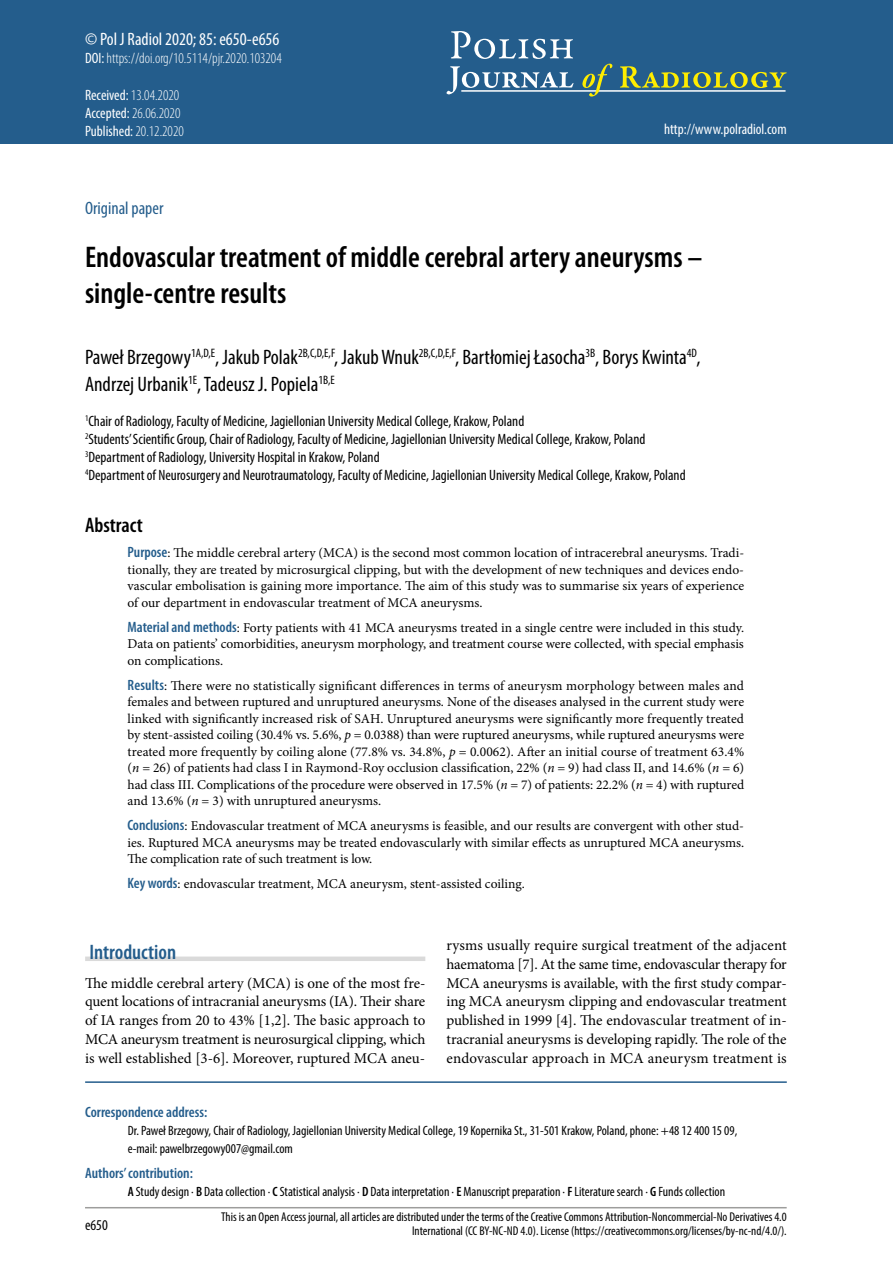
<style>
.page{position:relative;width:893px;height:1263px;background:#fff}
.page>*{position:absolute;margin:0;border:0;box-sizing:border-box;transform-origin:0 0}
.t1{font:600 condensed 30px/36px "Myriad Pro";color:#000}
.t2{font:condensed 21px/27px "Myriad Pro";color:#000}
.t3{font:600 condensed 21px "Myriad Pro";color:#245d8c}
.t4{font:600 condensed 21px "Myriad Pro";color:#000}
.t5{font:condensed 18px "Myriad Pro";color:#fff}
.t6{font:condensed 18px "Myriad Pro";color:#245d8c}
.t7{font:15px/18.8px "Minion Pro";color:#000;text-align:justify}
.t8{font:condensed 15px/18px "Myriad Pro";color:#000}
.t9{font:300 condensed 15px/18px "Myriad Pro";color:#fff}
.t10{font:600 condensed 15px "Myriad Pro";color:#245d8c}
.t11{font:condensed 15px "Myriad Pro";color:#fff}
.t12{font:13.5px/16.5px "Minion Pro";letter-spacing:-.005em;color:#000;text-align:justify}
.t13{font:condensed 13.5px/18px "Myriad Pro";color:#000}
.t14{font:condensed 12.75px/14.2px "Myriad Pro";color:#000;text-align:right}
.s1{font-weight:400}
.s2{font-family:"Myriad Pro";font-weight:600;font-stretch:condensed;font-size:15px;color:#245d8c}
.s3{font-style:italic}
.s4{font-weight:600}
</style>
<div class="page">
<hr style="left:85px;top:1207px;width:702px;height:1px;background:#9d9d9c">
<div style="left:0;top:0;width:893px;height:144px;background:#245d8c"></div>
<svg style="left:451px;top:31px;width:122px;height:28px"></svg>
<svg style="left:446px;top:66px;width:127px;height:28px"></svg>
<hr style="left:461px;top:90px;width:324px;height:2px;background:#fff">
<svg style="left:582px;top:64px;width:30px;height:33px"></svg>
<svg style="left:620px;top:66px;width:167px;height:22px"></svg>
<hr style="left:85px;top:1081px;width:702px;height:2px;background:#245d8c">
<div style="left:85px;top:956px;width:340px;height:5px;background:#dadada"></div>
<h3 class="t5" style="left:85px;top:28px;width:196px">© Pol J Radiol 2020; 85: e650-e656</h3>
<p class="t9" style="left:85px;top:48px;width:198px"><span class="s1">DOI:</span> https://doi.org/10.5114/pjr.2020.103204</p>
<p class="t9" style="left:85px;top:86px;width:100px"><span class="s1">Received:</span> 13.04.2020<br><span class="s1">Accepted:</span> 26.06.2020<br><span class="s1">Published:</span>20.12.2020</p>
<p class="t11" style="left:664px;top:120px;width:124px">http://www.polradiol.com</p>
<h3 class="t6" style="left:85px;top:197px;width:80px">Original paper</h3>
<h1 class="t1" style="left:85px;top:238px;width:619px">Endovascular treatment of middle cerebral artery aneurysms – single-centre results</h1>
<h2 class="t2" style="left:85px;top:343px;width:617px">Paweł Brzegowy<sup>1A,D,E</sup>, Jakub Polak<sup>2B,C,D,E,F</sup>, Jakub Wnuk<sup>2B,C,D,E,F</sup>, Bartłomiej Łasocha<sup>3B</sup>, Borys Kwinta<sup>4D</sup>,<br>Andrzej Urbanik<sup>1E</sup>, Tadeusz J. Popiela<sup>1B,E</sup></h2>
<p class="t8" style="left:85px;top:411px;width:602px"><sup>1</sup>Chair of Radiology, Faculty of Medicine, Jagiellonian University Medical College, Krakow, Poland<br><sup>2</sup>Students’ Scientific Group, Chair of Radiology, Faculty of Medicine, Jagiellonian University Medical College, Krakow, Poland <sup>3</sup>Department of Radiology, University Hospital in Krakow, Poland<br><sup>4</sup>Department of Neurosurgery and Neurotraumatology, Faculty of Medicine, Jagiellonian University Medical College, Krakow, Poland</p>
<h2 class="t4" style="left:85px;top:512px;width:59px">Abstract</h2>
<p class="t12" style="left:128px;top:545px;width:618px"><span class="s2">Purpose</span>: The middle cerebral artery (MCA) is the second most common location of intracerebral aneurysms. Tradi&shy;tionally, they are treated by microsurgical clipping, but with the development of new techniques and devices endo&shy;vascular embolisation is gaining more importance. The aim of this study was to summarise six years of experience of our department in endovascular treatment of MCA aneurysms.</p>
<p class="t12" style="left:128px;top:619px;width:618px"><span class="s2">Material and methods</span>: Forty patients with 41 MCA aneurysms treated in a single centre were included in this study.<br>Data on patients’ comorbidities, aneurysm morphology, and treatment course were collected, with special emphasis on complications.</p>
<p class="t12" style="left:128px;top:677px;width:618px"><span class="s2">Results</span>: There were no statistically significant differences in terms of aneurysm morphology between males and females and between ruptured and unruptured aneurysms. None of the diseases analysed in the current study were linked with significantly increased risk of SAH. Unruptured aneurysms were significantly more frequently treated by stent-assisted coiling (30.4% vs. 5.6%, <span class="s3">p</span> = 0.0388) than were ruptured aneurysms, while ruptured aneurysms were treated more frequently by coiling alone (77.8% vs. 34.8%, <span class="s3">p</span> = 0.0062). After an initial course of treatment 63.4% (<span class="s3">n</span> = 26) of patients had class I in Raymond-Roy occlusion classification, 22% (<span class="s3">n</span> = 9) had class II, and 14.6% (<span class="s3">n</span> = 6) had class III. Complications of the procedure were observed in 17.5% (<span class="s3">n</span> = 7) of patients: 22.2% (<span class="s3">n</span> = 4) with ruptured and 13.6% (<span class="s3">n</span> = 3) with unruptured aneurysms.</p>
<p class="t12" style="left:128px;top:818px;width:618px"><span class="s2">Conclusions</span>: Endovascular treatment of MCA aneurysms is feasible, and our results are convergent with other stud&shy;ies. Ruptured MCA aneurysms may be treated endovascularly with similar effects as unruptured MCA aneurysms.<br>The complication rate of such treatment is low.</p>
<p class="t12" style="left:128px;top:876px;width:399px"><span class="s2">Key words</span>: endovascular treatment, MCA aneurysm, stent-assisted coiling.</p>
<h2 class="t3" style="left:89px;top:939px;width:88px">Introduction</h2>
<p class="t7" style="left:85px;top:973px;width:342px">The middle cerebral artery (MCA) is one of the most fre&shy;quent locations of intracranial aneurysms (IA). Their share of IA ranges from 20 to 43% [1,2]. The basic approach to MCA aneurysm treatment is neurosurgical clipping, which is well established [3-6]. Moreover, ruptured MCA aneu-</p>
<p class="t7" style="left:446px;top:936px;width:342px">rysms usually require surgical treatment of the adjacent haematoma [7]. At the same time, endovascular therapy for MCA aneurysms is available, with the first study compar&shy;ing MCA aneurysm clipping and endovascular treatment published in 1999 [4]. The endovascular treatment of in&shy;tracranial aneurysms is developing rapidly. The role of the endovascular approach in MCA aneurysm treatment is</p>
<p class="t10" style="left:85px;top:1103px;width:124px">Correspondence address:</p>
<p class="t13" style="left:128px;top:1121px;width:611px">Dr. Paweł Brzegowy, Chair of Radiology, Jagiellonian University Medical College, 19 Kopernika St., 31-501 Krakow, Poland, phone: +48 12 400 15 09, e-mail: pawelbrzegowy007@gmail.com</p>
<p class="t10" style="left:85px;top:1164px;width:109px">Authors’ contribution:</p>
<p class="t13" style="left:128px;top:1182px;width:599px"><span class="s4">A</span> Study design ∙ <span class="s4">B</span> Data collection ∙ <span class="s4">C</span> Statistical analysis ∙ <span class="s4">D</span> Data interpretation ∙ <span class="s4">E</span> Manuscript preparation ∙ <span class="s4">F</span> Literature search ∙ <span class="s4">G</span> Funds collection</p>
<p class="t8" style="left:85px;top:1216px;width:24px">e650</p>
<p class="t14" style="left:221px;top:1209px;width:567px">This is an Open Access journal, all articles are distributed under the terms of the Creative Commons Attribution-Noncommercial-No Derivatives 4.0<br>International (CC BY-NC-ND 4.0). License (https://creativecommons.org/licenses/by-nc-nd/4.0/).</p>
</div>
